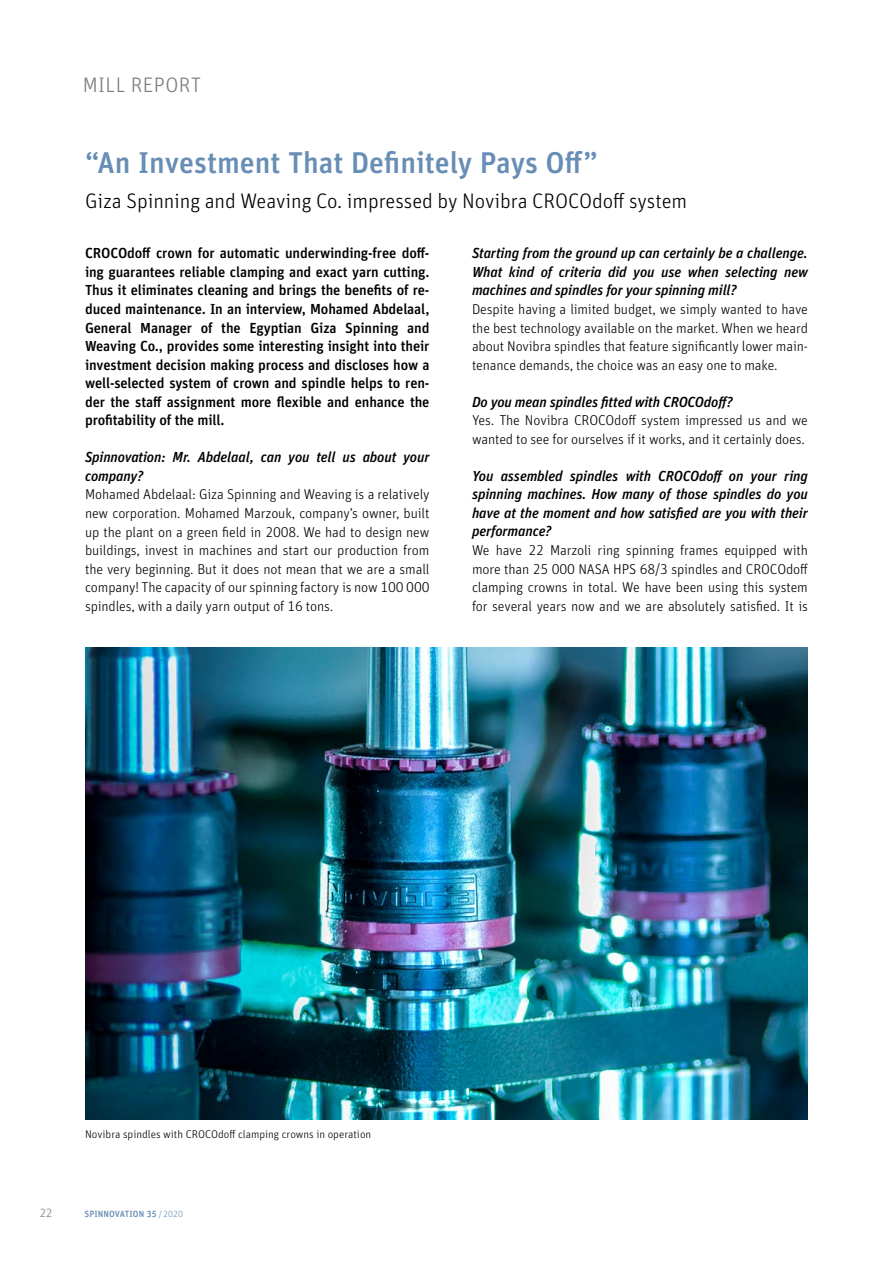
<style>
.page{position:relative;width:893px;height:1263px;background:#fff}
.page>*{position:absolute;margin:0;border:0;box-sizing:border-box;transform-origin:0 0}
.t1{font:500 30px "Unit Pro";color:#688eb5}
.t2{font:300 21px "Unit Pro";letter-spacing:-.005em;color:#000}
.t3{font:300 21px "Unit Pro";letter-spacing:.02em;color:#7c7b7b}
.t4{font:500 14.55px/18.6px "Unit Pro";letter-spacing:-.01em;color:#000;text-align:justify}
.t5{font:italic 500 14.55px/18.6px "Unit Pro";letter-spacing:-.01em;color:#000;text-align:justify}
.t6{font:300 14.25px/18.6px "Unit Pro";letter-spacing:-.01em;color:#000;text-align:justify}
.t7{font:300 12px "Unit Pro";color:#7c7b7b}
.t8{font:300 11.25px "Unit Pro";color:#000}
.t9{font:500 9px "Unit Pro";letter-spacing:.01em;color:#688eb5}
.s1{font-weight:300}
</style>
<div class="page">
<img style="left:85px;top:648px;width:723px;height:472px">
<h2 class="t3" style="left:83px;top:70px;width:120px">MILL REPORT</h2>
<h1 class="t1" style="left:85px;top:140px;width:514px">“An Investment That Definitely Pays Off”</h1>
<h2 class="t2" style="left:85px;top:186px;width:604px">Giza Spinning and Weaving Co. impressed by Novibra CROCOdoff system</h2>
<p class="t4" style="left:85px;top:243px;width:346px">CROCOdoff crown for automatic underwinding-free doff&shy;ing guarantees reliable clamping and exact yarn cutting.<br>Thus it eliminates cleaning and brings the benefits of re&shy;duced maintenance. In an interview, Mohamed Abdelaal, General Manager of the Egyptian Giza Spinning and Weaving Co., provides some interesting insight into their investment decision making process and discloses how a well-selected system of crown and spindle helps to ren&shy;der the staff assignment more flexible and enhance the profitability of the mill.</p>
<p class="t5" style="left:85px;top:447px;width:346px">Spinnovation: Mr. Abdelaal, can you tell us about your company?</p>
<p class="t6" style="left:85px;top:484px;width:346px">Mohamed Abdelaal: Giza Spinning and Weaving is a relatively new corporation. Mohamed Marzouk, company’s owner, built up the plant on a green field in 2008. We had to design new buildings, invest in machines and start our production from the very beginning. But it does not mean that we are a small company! The capacity of our spinning factory is now 100 000 spindles, with a daily yarn output of 16 tons.</p>
<p class="t5" style="left:472px;top:243px;width:337px">Starting from the ground up can certainly be a challenge.<br>What kind of criteria did you use when selecting new machines and spindles for your spinning mill?</p>
<p class="t6" style="left:472px;top:299px;width:337px">Despite having a limited budget, we simply wanted to have the best technology available on the market. When we heard about Novibra spindles that feature significantly lower main&shy;tenance demands, the choice was an easy one to make.</p>
<p class="t5" style="left:472px;top:391px;width:262px">Do you mean spindles fitted with CROCOdoff?</p>
<p class="t6" style="left:472px;top:410px;width:337px">Yes. The Novibra CROCOdoff system impressed us and we wanted to see for ourselves if it works, and it certainly does.</p>
<p class="t5" style="left:472px;top:465px;width:337px">You assembled spindles with CROCOdoff on your ring spinning machines. How many of those spindles do you have at the moment and how satisfied are you with their performance?</p>
<p class="t6" style="left:472px;top:540px;width:338px">We have 22 Marzoli ring spinning frames equipped with more than 25 000 NASA HPS 68/3 spindles and CROCOdoff clamping crowns in total. We have been using this system for several years now and we are absolutely satisfied. It is</p>
<p class="t8" style="left:85px;top:1127px;width:288px">Novibra spindles with CROCOdoff clamping crowns in operation</p>
<p class="t7" style="left:39px;top:1205px;width:15px">22</p>
<p class="t9" style="left:84px;top:1207px;width:100px">SPINNOVATION 35 <span class="s1">/2020</span></p>
</div>
